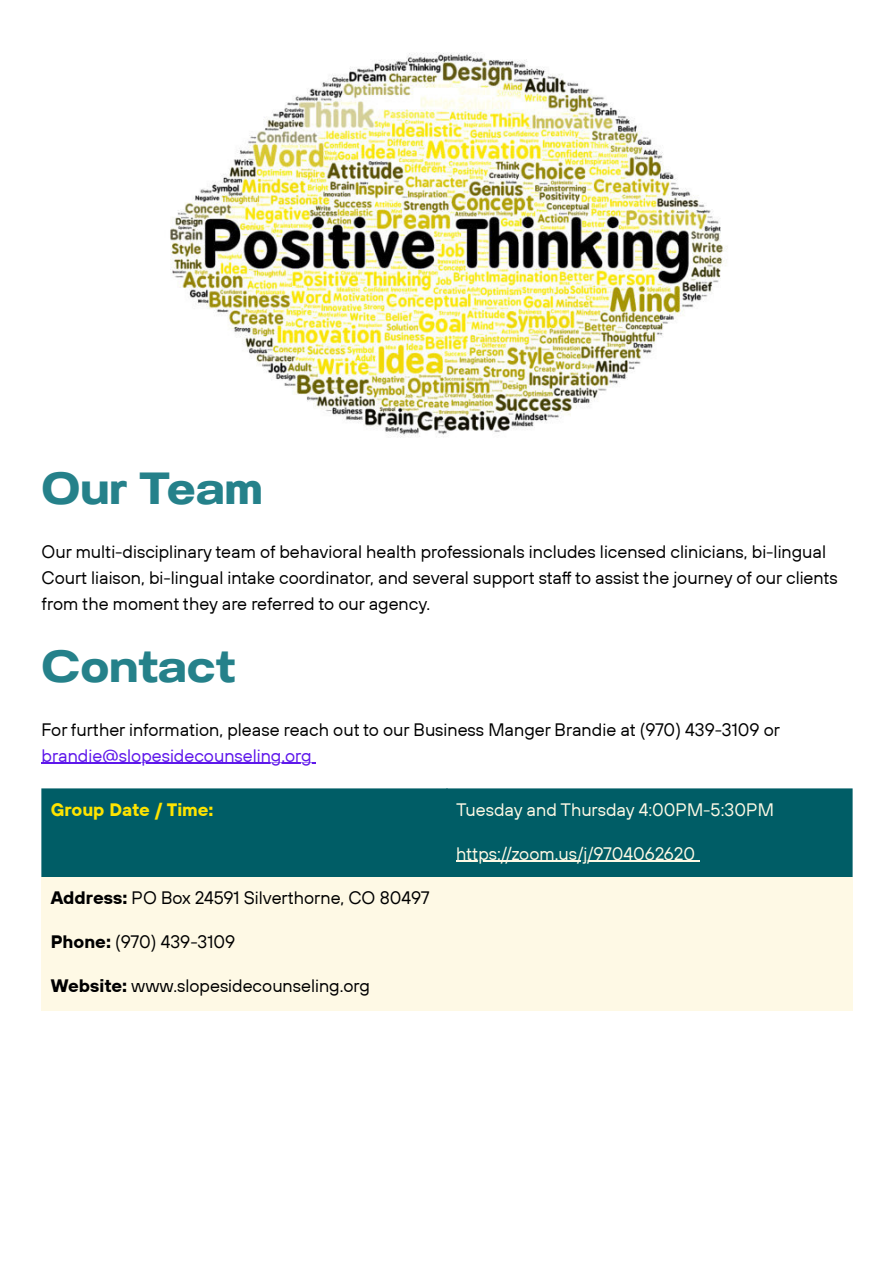
<style>
.page{position:relative;width:894px;height:1263px;background:#fff}
.page>*{position:absolute;margin:0;border:0;box-sizing:border-box;transform-origin:0 0}
.t1{font:45px "Anantason Bold Wd 125";color:#25818a}
.t2{font:18px/25.8px "TT Hoves";color:#000}
.t3{font:18px "TT Hoves";color:#fef9e5}
.t4{font:700 18px "TT Hoves";color:#ffe400}
.s1{color:#5e17eb}
.s2{font-weight:700}
</style>
<div class="page">
<hr style="left:42px;top:763px;width:274px;height:1px;background:#5e17eb">
<img style="left:170px;top:52px;width:557px;height:386px">
<div style="left:42px;top:789px;width:810px;height:88px;background:#005d66"></div>
<div style="left:42px;top:877px;width:810px;height:133px;background:#fef9e5"></div>
<hr style="left:456px;top:861px;width:243px;height:1px;background:#fef9e5">
<h1 class="t1" style="left:42px;top:462px;width:222px">Our Team</h1>
<p class="t2" style="left:42px;top:538px;width:797px">Our multi-disciplinary team of behavioral health professionals includes licensed clinicians, bi-lingual<br>Court liaison, bi-lingual intake coordinator, and several support staff to assist the journey of our clients from the moment they are referred to our agency.</p>
<h1 class="t1" style="left:42px;top:640px;width:195px">Contact</h1>
<p class="t2" style="left:42px;top:716px;width:739px">For further information, please reach out to our Business Manger Brandie at (970) 439-3109 or <span class="s1">brandie@slopesidecounseling.org</span></p>
<p class="t4" style="left:51px;top:798px;width:164px">Group Date / Time:</p>
<p class="t3" style="left:456px;top:798px;width:319px">Tuesday and Thursday 4:00PM-5:30PM</p>
<p class="t3" style="left:456px;top:842px;width:240px">https://zoom.us/j/9704062620</p>
<h1 class="t2" style="left:51px;top:885px;width:380px"><span class="s2">Address:</span> PO Box 24591 Silverthorne, CO 80497</h1>
<h1 class="t2" style="left:51px;top:929px;width:186px"><span class="s2">Phone:</span> (970) 439-3109</h1>
<h1 class="t2" style="left:51px;top:972px;width:321px"><span class="s2">Website:</span> www.slopesidecounseling.org</h1>
</div>
